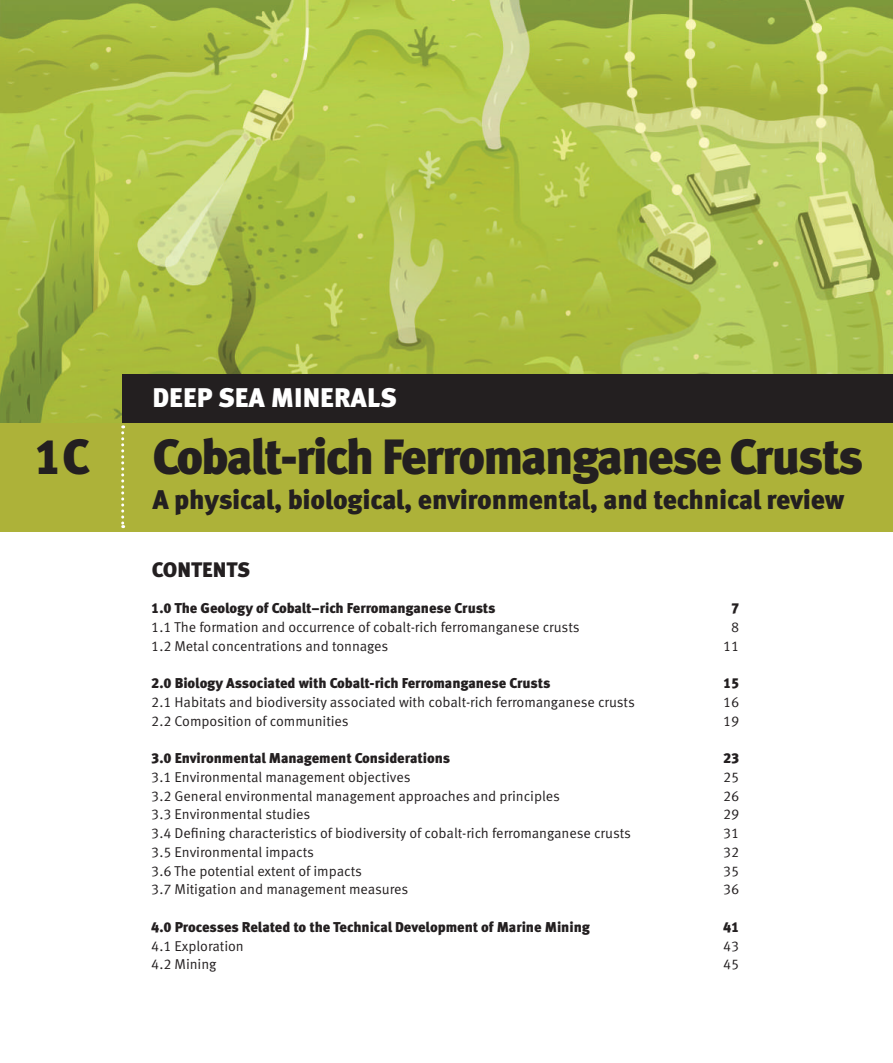
<style>
.page{position:relative;width:893px;height:1063px;background:#fff}
.page>*{position:absolute;margin:0;border:0;box-sizing:border-box;transform-origin:0 0}
.t1{font:900 49.5px "Meta Pro";letter-spacing:-.045em;color:#231f20}
.t2{font:900 27px "Meta Pro";letter-spacing:-.01em;color:#231f20}
.t3{font:900 27px "Meta Pro";color:#fff}
.t4{font:900 21px "Meta Pro";color:#231f20}
.t5{font:14.25px/18.8px "Meta Pro";letter-spacing:-.005em;color:#231f20}
.t6{font:900 14.25px "Meta Pro";letter-spacing:-.005em;color:#231f20}
</style>
<div class="page">
<img style="left:0;top:0;width:893px;height:423px">
<div style="left:0;top:423px;width:893px;height:109px;background:#adb239"></div>
<div style="left:123px;top:374px;width:770px;height:49px;background:#231f20"></div>
<svg style="left:121px;top:425px;width:3px;height:103px"></svg>
<h1 class="t1" style="left:34px;top:426px;width:58px">1C</h1>
<h2 class="t3" style="left:152px;top:380px;width:246px">DEEP SEA MINERALS</h2>
<h1 class="t1" style="left:152px;top:426px;width:713px">Cobalt-rich Ferromanganese Crusts</h1>
<h2 class="t2" style="left:152px;top:483px;width:694px">A physical, biological, environmental, and technical review</h2>
<h3 class="t4" style="left:152px;top:557px;width:100px">CONTENTS</h3>
<p class="t6" style="left:151px;top:599px;width:346px">1.0 The Geology of Cobalt–rich Ferromanganese Crusts</p>
<p class="t5" style="left:151px;top:618px;width:430px">1.1 The formation and occurrence of cobalt-rich ferromanganese crusts<br>1.2 Metal concentrations and tonnages</p>
<p class="t6" style="left:151px;top:674px;width:401px">2.0 Biology Associated with Cobalt-rich Ferromanganese Crusts</p>
<p class="t5" style="left:151px;top:693px;width:485px">2.1 Habitats and biodiversity associated with cobalt-rich ferromanganese crusts<br>2.2 Composition of communities</p>
<p class="t6" style="left:151px;top:749px;width:300px">3.0 Environmental Management Considerations</p>
<p class="t5" style="left:151px;top:768px;width:481px">3.1 Environmental management objectives<br>3.2 General environmental management approaches and principles<br>3.3 Environmental studies<br>3.4 Defining characteristics of biodiversity of cobalt-rich ferromanganese crusts 3.5 Environmental impacts<br>3.6 The potential extent of impacts<br>3.7 Mitigation and management measures</p>
<p class="t6" style="left:151px;top:918px;width:440px">4.0 Processes Related to the Technical Development of Marine Mining</p>
<p class="t5" style="left:151px;top:937px;width:94px">4.1 Exploration<br>4.2 Mining</p>
<p class="t6" style="left:731px;top:599px;width:10px">7</p>
<p class="t5" style="left:723px;top:618px;width:18px;text-align:center">8<br>11</p>
<p class="t6" style="left:723px;top:674px;width:18px">15</p>
<p class="t5" style="left:723px;top:693px;width:18px">16<br>19</p>
<p class="t6" style="left:723px;top:749px;width:18px">23</p>
<p class="t5" style="left:723px;top:768px;width:18px;text-align:justify">25<br>26<br>29<br>31<br>32<br>35<br>36</p>
<p class="t6" style="left:723px;top:918px;width:18px">41</p>
<p class="t5" style="left:723px;top:937px;width:18px">43<br>45</p>
</div>
